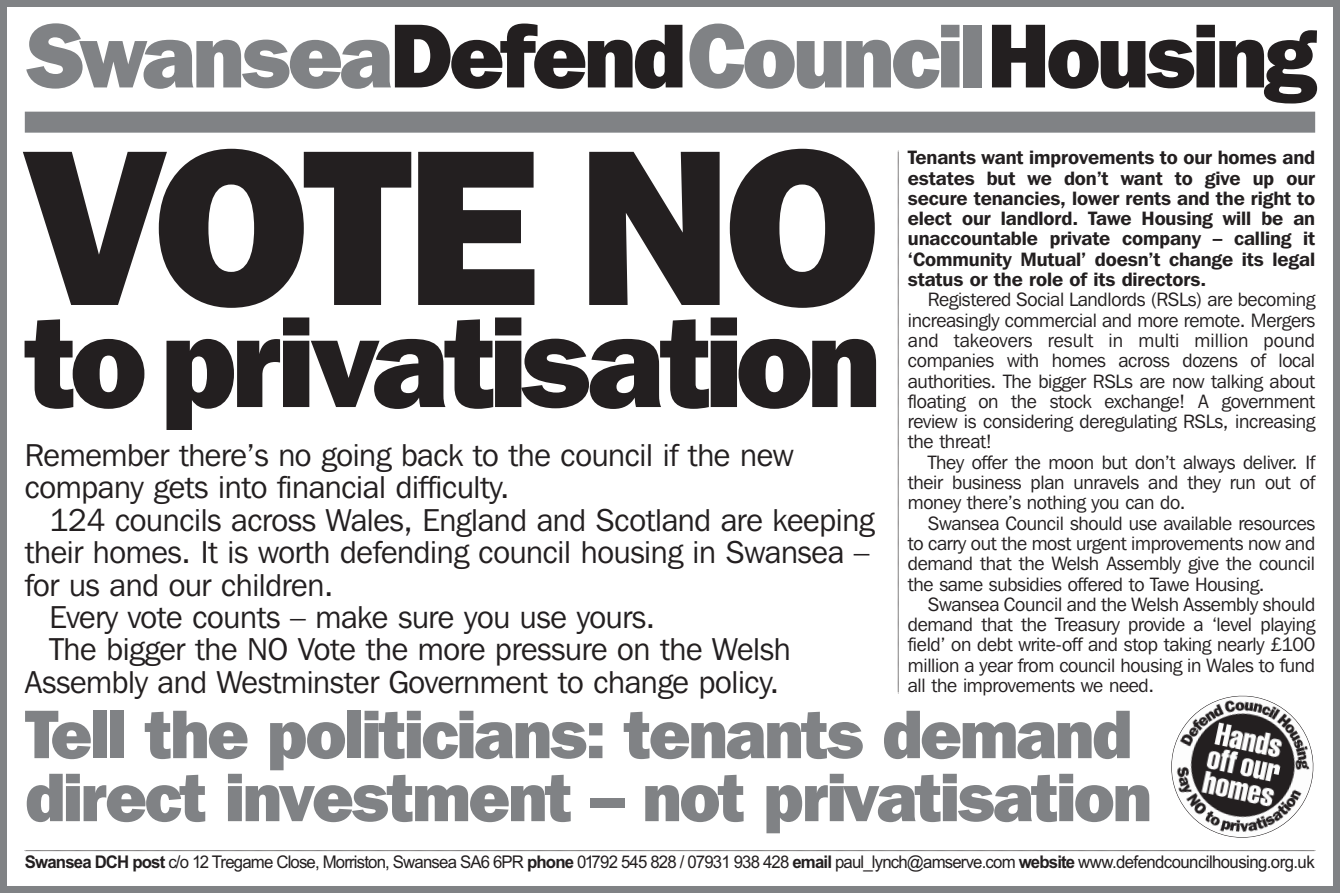
<style>
.page{position:relative;width:1340px;height:893px;background:#fff}
.page>*{position:absolute;margin:0;border:0;box-sizing:border-box;transform-origin:0 0}
.t1{font:800 220.67px "Franklin Gothic IT Cby BT";letter-spacing:-.04em;color:#231f20}
.t2{font:800 128.97px "Franklin Gothic IT Cby BT";letter-spacing:-.06em;color:#231f20}
.t3{font:800 90.3px "Franklin Gothic IT Cby BT";letter-spacing:-.045em;color:#808285}
.t4{font:800 68.25px/63px "Franklin Gothic IT Cby BT";letter-spacing:-.04em;color:#808285}
.t5{font:31.5px/32.4px "Franklin Gothic IT Cby BT";letter-spacing:-.01em;color:#231f20}
.t6{font:19.25px/20.3px "Franklin Gothic IT Cby BT";letter-spacing:-.015em;color:#231f20;text-align:justify}
.t7{font:600 19.25px/20.3px "Franklin Gothic IT Cby BT";letter-spacing:-.005em;color:#231f20;text-align:justify}
.t8{font:17.5px "Arial";letter-spacing:-.05em;color:#231f20;scale:.96 1}
.s1{color:#231f20}
.s2{font-weight:700}
</style>
<div class="page">
<div style="left:0;top:0;width:1339px;height:893px;border:7px solid #808285"></div>
<div style="left:25px;top:112px;width:1290px;height:21px;background:#808285"></div>
<svg style="left:1171px;top:695px;width:143px;height:143px"></svg>
<svg style="left:897px;top:151px;width:1px;height:542px"></svg>
<svg style="left:25px;top:850px;width:1290px;height:1px"></svg>
<h3 class="t3" style="left:25px;top:25px;width:1294px">Swansea<span class="s1">Defend</span>Council<span class="s1">Housing</span></h3>
<h1 class="t1" style="left:25px;top:152px;width:858px">VOTE NO</h1>
<h2 class="t2" style="left:25px;top:317px;width:858px">to privatisation</h2>
<h3 class="t5" style="left:25px;top:442px;width:770px">Remember there’s no going back to the council if the new company gets into financial difficulty.</h3>
<h3 class="t5" style="left:50px;top:507px;width:826px">124 councils across Wales, England and Scotland are keeping</h3>
<h3 class="t5" style="left:25px;top:539px;width:846px">their homes. It is worth defending council housing in Swansea –</h3>
<h3 class="t5" style="left:25px;top:571px;width:310px">for us and our children.</h3>
<h3 class="t5" style="left:50px;top:604px;width:607px">Every vote counts – make sure you use yours.</h3>
<h3 class="t5" style="left:50px;top:636px;width:742px">The bigger the NO Vote the more pressure on the Welsh</h3>
<h3 class="t5" style="left:25px;top:669px;width:756px">Assembly and Westminster Government to change policy.</h3>
<p class="t7" style="left:907px;top:149px;width:409px">Tenants want improvements to our homes and estates but we don’t want to give up our secure tenancies, lower rents and the right to elect our landlord. Tawe Housing will be an unaccountable private company – calling it ‘Community Mutual’ doesn’t change its legal status or the role of its directors.</p>
<p class="t6" style="left:907px;top:291px;width:409px;text-indent:20px">Registered Social Landlords (RSLs) are becoming increasingly commercial and more remote. Mergers and takeovers result in multi million pound companies with homes across dozens of local authorities. The bigger RSLs are now talking about floating on the stock exchange! A government review is considering deregulating RSLs, increasing the threat!</p>
<p class="t6" style="left:907px;top:454px;width:409px;text-indent:20px">They offer the moon but don’t always deliver. If their business plan unravels and they run out of money there’s nothing you can do.</p>
<p class="t6" style="left:907px;top:515px;width:409px;text-indent:20px">Swansea Council should use available resources to carry out the most urgent improvements now and demand that the Welsh Assembly give the council the same subsidies offered to Tawe Housing.</p>
<p class="t6" style="left:907px;top:596px;width:409px;text-indent:20px">Swansea Council and the Welsh Assembly should demand that the Treasury provide a ‘level playing field’ on debt write-off and stop taking nearly £100 million a year from council housing in Wales to fund all the improvements we need.</p>
<h3 class="t4" style="left:25px;top:709px;width:1128px">Tell the politicians: tenants demand direct investment – not privatisation</h3>
<p class="t8" style="left:25px;top:855px;width:1345px"><span class="s2">Swansea DCH post</span> c/o 12 Tregame Close, Morriston, Swansea SA6 6PR <span class="s2">phone</span> 01792 545 828 / 07931 938 428 <span class="s2">email</span> paul_lynch@amserve.com <span class="s2">website</span> www.defendcouncilhousing.org.uk</p>
</div>
